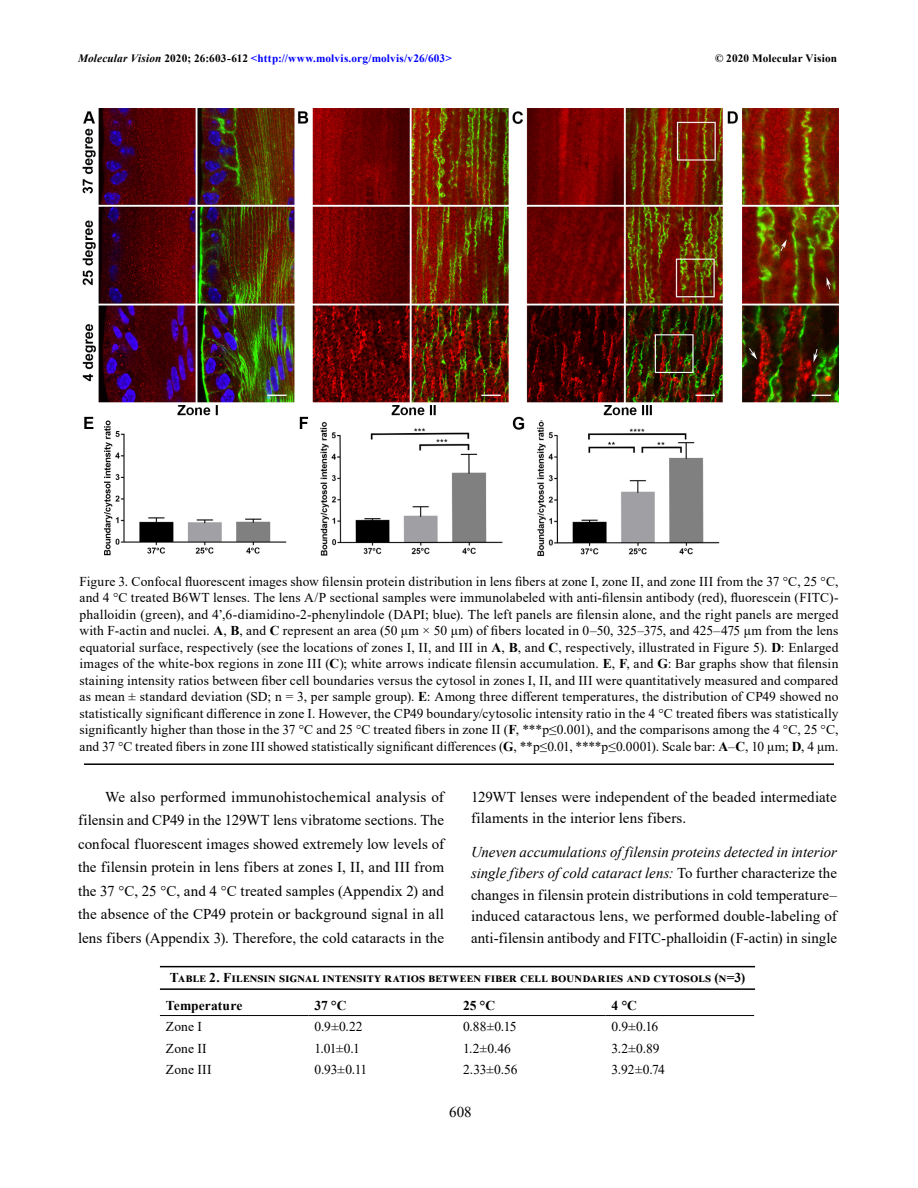
<style>
.page{position:relative;width:918px;height:1188px;background:#fff}
.page>*{position:absolute;margin:0;border:0;box-sizing:border-box;transform-origin:0 0}
.Para_Ind{font:15px/23.5px "Times New Roman";letter-spacing:.01em;color:#000;text-align:justify}
.Para_No_Ind{font:15px/21.6px "Times New Roman";letter-spacing:.005em;color:#000;text-align:justify}
.Folio{font:15px "Times New Roman";color:#000}
.Fig_Caption{font:13.5px/16.5px "Times New Roman";letter-spacing:.005em;color:#000;text-align:justify}
.Tbl_Body{font:13.5px "Times New Roman";letter-spacing:.005em;color:#000}
.Tbl_Title{font:700 13.5px "Times New Roman";letter-spacing:.055em;color:#000}
.Tbl_Col_Hd{font:700 13.5px "Times New Roman";letter-spacing:.005em;color:#000}
.Header_Align_Left{font:700 11.25px "Times New Roman";letter-spacing:.015em;color:#00f}
.Header_Align_Right{font:700 11.25px "Times New Roman";letter-spacing:.015em;color:#000}
.s1{font-style:italic;color:#000}
.s2{color:#000}
.s3{font-weight:700}
.s4{font-style:italic}
</style>
<div class="page">
<img style="left:82px;top:108px;width:756px;height:448px">
<hr style="left:84px;top:763px;width:750px;height:2px;background:#000">
<hr style="left:160px;top:966px;width:595px;height:1px;background:#000">
<hr style="left:160px;top:988px;width:595px;height:2px;background:#000">
<hr style="left:160px;top:1015px;width:148px;height:1px;background:#000">
<hr style="left:308px;top:1015px;width:149px;height:1px;background:#000">
<hr style="left:457px;top:1015px;width:149px;height:1px;background:#000">
<hr style="left:606px;top:1015px;width:148px;height:1px;background:#000">
<p class="Header_Align_Left" style="left:78px;top:50px;width:375px"><span class="s1">Molecular Vision</span> <span class="s2">2020; 26:603-612</span> &lt;http://www.molvis.org/molvis/v26/603&gt;</p>
<p class="Header_Align_Right" style="left:715px;top:50px;width:123px">© 2020 Molecular Vision</p>
<p class="Fig_Caption" style="left:79px;top:573px;width:761px">Figure 3. Confocal fluorescent images show filensin protein distribution in lens fibers at zone I, zone II, and zone III from the 37 °C, 25 °C, and 4 °C treated B6WT lenses. The lens A/P sectional samples were immunolabeled with anti-filensin antibody (red), fluorescein (FITC)- phalloidin (green), and 4’,6-diamidino-2-phenylindole (DAPI; blue). The left panels are filensin alone, and the right panels are merged with F-actin and nuclei. <span class="s3">A</span>, <span class="s3">B</span>, and <span class="s3">C</span> represent an area (50 μm × 50 μm) of fibers located in 0–50, 325–375, and 425–475 μm from the lens equatorial surface, respectively (see the locations of zones I, II, and III in <span class="s3">A</span>, <span class="s3">B</span>, and <span class="s3">C</span>, respectively, illustrated in Figure 5). <span class="s3">D</span>: Enlarged images of the white-box regions in zone III (<span class="s3">C</span>); white arrows indicate filensin accumulation. <span class="s3">E</span>, <span class="s3">F</span>, and <span class="s3">G</span>: Bar graphs show that filensin staining intensity ratios between fiber cell boundaries versus the cytosol in zones I, II, and III were quantitatively measured and compared as mean ± standard deviation (SD; n = 3, per sample group). <span class="s3">E</span>: Among three different temperatures, the distribution of CP49 showed no statistically significant difference in zone I. However, the CP49 boundary/cytosolic intensity ratio in the 4 °C treated fibers was statistically significantly higher than those in the 37 °C and 25 °C treated fibers in zone II (<span class="s3">F</span>, ***p≤0.001), and the comparisons among the 4 °C, 25 °C, and 37 °C treated fibers in zone III showed statistically significant differences (<span class="s3">G</span>, **p≤0.01, ****p≤0.0001). Scale bar: <span class="s3">A</span>–<span class="s3">C</span>, 10 μm; <span class="s3">D</span>, 4 μm.</p>
<p class="Para_Ind" style="left:78px;top:784px;width:368px;text-indent:27px">We also performed immunohistochemical analysis of filensin and CP49 in the 129WT lens vibratome sections. The confocal fluorescent images showed extremely low levels of the filensin protein in lens fibers at zones I, II, and III from the 37 °C, 25 °C, and 4 °C treated samples (Appendix 2) and the absence of the CP49 protein or background signal in all lens fibers (Appendix 3). Therefore, the cold cataracts in the</p>
<p class="Para_Ind" style="left:471px;top:785px;width:367px;line-height:21.6px">129WT lenses were independent of the beaded intermediate filaments in the interior lens fibers.</p>
<p class="Para_No_Ind" style="left:471px;top:840px;width:368px"><span class="s4">Uneven accumulations of filensin proteins detected in interior single fibers of cold cataract lens:</span> To further characterize the changes in filensin protein distributions in cold temperature– induced cataractous lens, we performed double-labeling of anti-filensin antibody and FITC-phalloidin (F-actin) in single</p>
<p class="Tbl_Title" style="left:170px;top:968px;width:577px">Table 2. Filensin signal intensity ratios between fiber cell boundaries and cytosols (n=3)</p>
<p class="Tbl_Col_Hd" style="left:166px;top:995px;width:78px">Temperature</p>
<p class="Tbl_Col_Hd" style="left:314px;top:995px;width:33px">37 °C</p>
<p class="Tbl_Col_Hd" style="left:463px;top:995px;width:34px">25 °C</p>
<p class="Tbl_Col_Hd" style="left:612px;top:995px;width:27px">4 °C</p>
<p class="Tbl_Body" style="left:166px;top:1017px;width:37px">Zone I</p>
<p class="Tbl_Body" style="left:314px;top:1017px;width:50px">0.9±0.22</p>
<p class="Tbl_Body" style="left:463px;top:1017px;width:55px">0.88±0.15</p>
<p class="Tbl_Body" style="left:612px;top:1017px;width:48px">0.9±0.16</p>
<p class="Tbl_Body" style="left:166px;top:1039px;width:42px">Zone II</p>
<p class="Tbl_Body" style="left:314px;top:1039px;width:47px">1.01±0.1</p>
<p class="Tbl_Body" style="left:463px;top:1039px;width:49px">1.2±0.46</p>
<p class="Tbl_Body" style="left:612px;top:1039px;width:50px">3.2±0.89</p>
<p class="Tbl_Body" style="left:166px;top:1060px;width:47px">Zone III</p>
<p class="Tbl_Body" style="left:314px;top:1060px;width:54px">0.93±0.11</p>
<p class="Tbl_Body" style="left:463px;top:1060px;width:56px">2.33±0.56</p>
<p class="Tbl_Body" style="left:612px;top:1060px;width:55px">3.92±0.74</p>
<p class="Folio" style="left:449px;top:1102px;width:24px">608</p>
</div>
